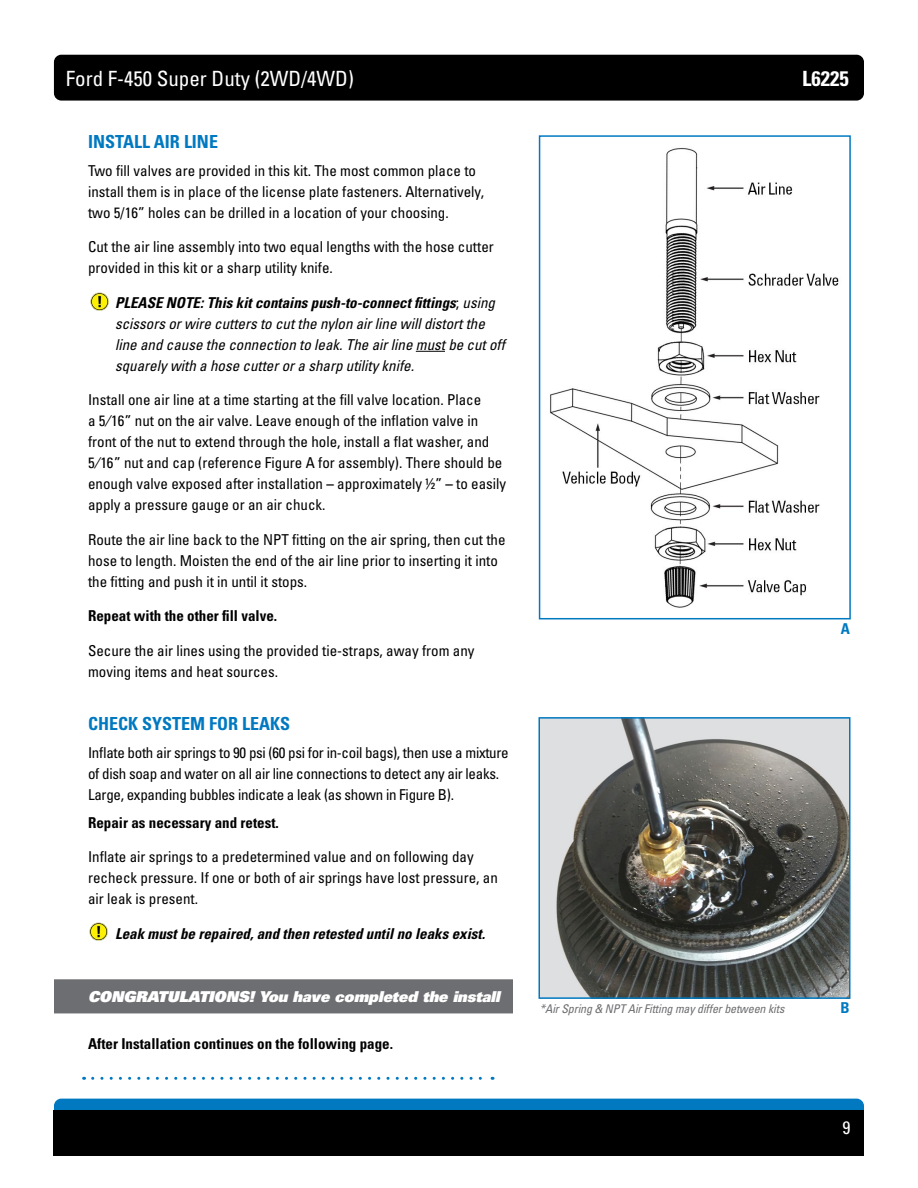
<style>
.page{position:relative;width:918px;height:1188px;background:#fff}
.page>*{position:absolute;margin:0;border:0;box-sizing:border-box;transform-origin:0 0}
.t1{font:condensed 21px "Univers LT Std";color:#fff}
.t2{font:700 condensed 21px "Univers LT Std";color:#fff}
.t3{font:700 condensed 18px "Univers LT Std";color:#0079c1}
.t4{font:condensed 18px "Univers LT Std";color:#fff}
.t5{font:condensed 15px/21px "Univers LT Std";color:#000}
.t6{font:italic condensed 15px/21px "Univers LT Std";color:#000}
.t7{font:condensed 15px/21px "Univers LT Std";letter-spacing:-.02em;color:#000}
.t8{font:700 condensed 15px "Univers LT Std";color:#000}
.t9{font:italic 700 condensed 15px "Univers LT Std";color:#000}
.t10{font:15px "Univers LT Std X Black Obl";letter-spacing:-.01em;color:#fff}
.t11{font:700 condensed 15px "Univers LT Std";color:#0079c1}
.t12{font:italic condensed 12px "Univers LT Std";letter-spacing:-.01em;color:#6d6e71}
.s1{font-weight:700}
.s2{font-style:normal}
</style>
<div class="page">
<div style="left:54px;top:55px;width:810px;height:46px;background:#000;border-radius:7px"></div>
<div style="left:54px;top:1099px;width:810px;height:45px;background:#0079c1;border-radius:7px"></div>
<div style="left:54px;top:1110px;width:810px;height:46px;background:#000"></div>
<img style="left:550px;top:148px;width:289px;height:460px">
<div style="left:539px;top:135px;width:312px;height:484px;border:2px solid #0079c1"></div>
<div style="left:54px;top:979px;width:459px;height:35px;background:#6d6e71"></div>
<svg style="left:416px;top:351px;width:29px;height:1px"></svg>
<img style="left:90px;top:292px;width:19px;height:19px">
<img style="left:89px;top:922px;width:19px;height:19px">
<img style="left:541px;top:720px;width:306px;height:276px">
<div style="left:538px;top:717px;width:312px;height:282px;border:2px solid #0079c1"></div>
<svg style="left:93px;top:1077px;width:400px;height:3px"></svg>
<h1 class="t1" style="left:66px;top:65px;width:290px">Ford F-450 Super Duty (2WD/4WD)</h1>
<h1 class="t2" style="left:802px;top:65px;width:48px">L6225</h1>
<p class="t3" style="left:88px;top:131px;width:131px">INSTALL AIR LINE</p>
<p class="t5" style="left:88px;top:160px;width:398px">Two fill valves are provided in this kit. The most common place to install them is in place of the license plate fasteners. Alternatively, two 5/16” holes can be drilled in a location of your choosing.</p>
<p class="t5" style="left:88px;top:236px;width:407px">Cut the air line assembly into two equal lengths with the hose cutter provided in this kit or a sharp utility knife.</p>
<p class="t6" style="left:115px;top:292px;width:391px"><span class="s1">PLEASE NOTE: This kit contains push-to-connect fittings</span><span class="s2">;</span> using scissors or wire cutters to cut the nylon air line will distort the line and cause the connection to leak. The air line must be cut off squarely with a hose cutter or a sharp utility knife.</p>
<p class="t5" style="left:88px;top:389px;width:420px">Install one air line at a time starting at the fill valve location. Place<br>a 5 ⁄16” nut on the air valve. Leave enough of the inflation valve in front of the nut to extend through the hole, install a flat washer, and<br>5 ⁄16” nut and cap (reference Figure A for assembly). There should be enough valve exposed after installation <span class="s1">–</span> approximately ½” <span class="s1">–</span> to easily apply a pressure gauge or an air chuck.</p>
<p class="t5" style="left:88px;top:529px;width:419px">Route the air line back to the NPT fitting on the air spring, then cut the hose to length. Moisten the end of the air line prior to inserting it into the fitting and push it in until it stops.</p>
<p class="t8" style="left:88px;top:607px;width:191px">Repeat with the other fill valve.</p>
<p class="t5" style="left:88px;top:640px;width:388px">Secure the air lines using the provided tie-straps, away from any moving items and heat sources.</p>
<p class="t3" style="left:88px;top:713px;width:204px">CHECK SYSTEM FOR LEAKS</p>
<p class="t7" style="left:88px;top:742px;width:422px">Inflate both air springs to 90 psi (60 psi for in-coil bags), then use a mixture of dish soap and water on all air line connections to detect any air leaks.<br>Large, expanding bubbles indicate a leak (as shown in Figure B).</p>
<p class="t8" style="left:88px;top:813px;width:192px">Repair as necessary and retest.</p>
<p class="t5" style="left:88px;top:846px;width:411px">Inflate air springs to a predetermined value and on following day recheck pressure. If one or both of air springs have lost pressure, an air leak is present.</p>
<p class="t9" style="left:115px;top:924px;width:371px">Leak must be repaired, and then retested until no leaks exist.</p>
<p class="t10" style="left:88px;top:987px;width:413px">CONGRATULATIONS! You have completed the install</p>
<p class="t8" style="left:88px;top:1035px;width:307px">After Installation continues on the following page.</p>
<p class="t11" style="left:841px;top:619px;width:11px">A</p>
<p class="t12" style="left:540px;top:1001px;width:246px">*Air Spring &amp; NPT Air Fitting may differ between kits</p>
<p class="t11" style="left:841px;top:999px;width:11px">B</p>
<p class="t4" style="left:843px;top:1116px;width:9px">9</p>
</div>
